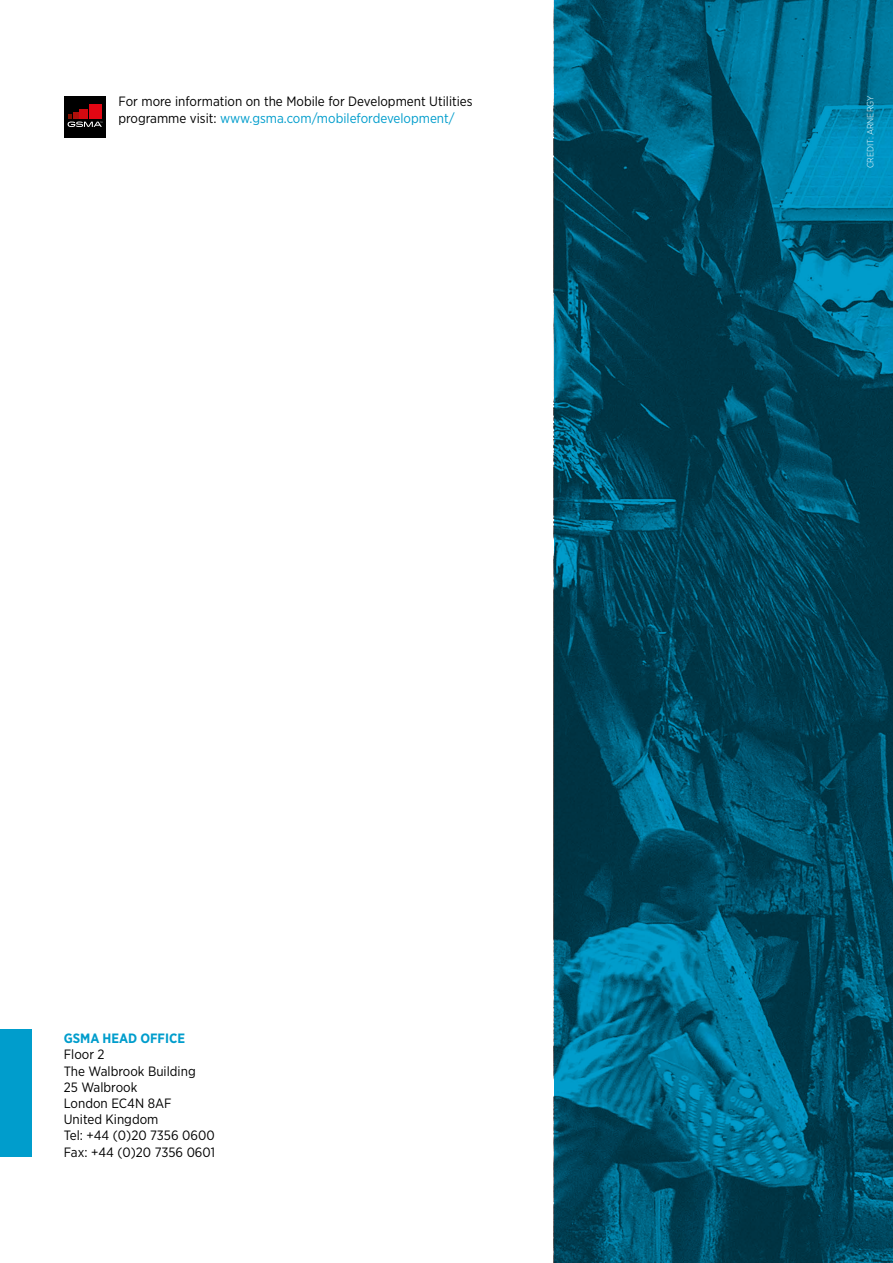
<style>
.page{position:relative;width:893px;height:1263px;background:#fff}
.page>*{position:absolute;margin:0;border:0;box-sizing:border-box;transform-origin:0 0}
.t1{font:13.5px/16.2px "Gotham Narrow";color:#000}
.t2{font:700 13.5px "Gotham Narrow";color:#009dcc}
.t3{font:300 9px "Gotham Narrow";color:#fff}
.s1{color:#009dcc}
</style>
<div class="page">
<svg style="left:554px;top:0;width:339px;height:1263px;background:#00516a"></svg>
<div style="left:64px;top:96px;width:42px;height:42px;background:#000"></div>
<svg style="left:68px;top:112px;width:34px;height:15px"></svg>
<div style="left:80px;top:109px;width:8px;height:10px;background:#d20a11"></div>
<div style="left:89px;top:104px;width:13px;height:15px;background:#e30613"></div>
<div style="left:0;top:1029px;width:32px;height:128px;background:#009dcc"></div>
<p class="t1" style="left:118px;top:93px;width:356px">For more information on the Mobile for Development Utilities programme visit: <span class="s1">www.gsma.com/mobilefordevelopment/</span></p>
<p class="t2" style="left:64px;top:1030px;width:123px">GSMA HEAD OFFICE</p>
<p class="t1" style="left:64px;top:1046px;width:153px">Floor 2<br>The Walbrook Building<br>25 Walbrook<br>London EC4N 8AF<br>United Kingdom<br>Tel: +44 (0)20 7356 0600<br>Fax: +44 (0)20 7356 0601</p>
<p class="t3" style="left:865px;top:168px;width:74px;rotate:-90deg">CREDIT: ARNERGY</p>
</div>
